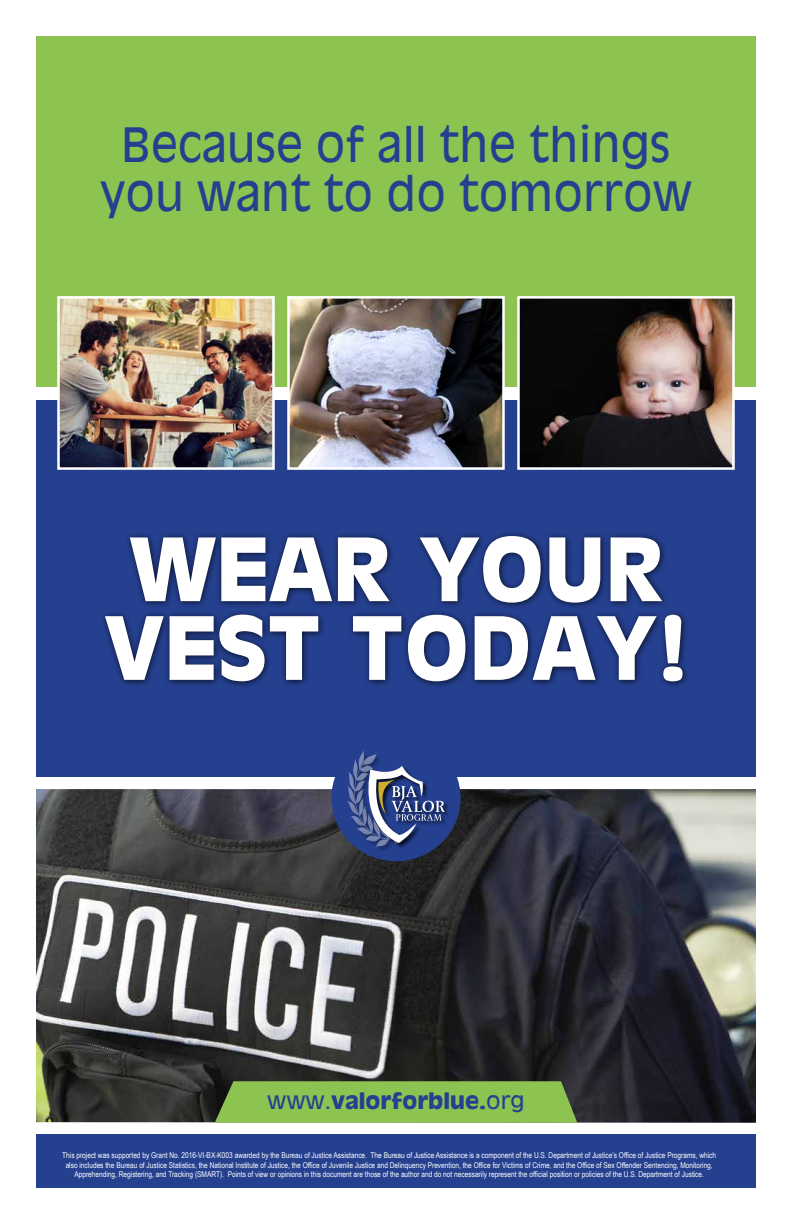
<style>
.page{position:relative;width:792px;height:1224px;background:#fff}
.page>*{position:absolute;margin:0;border:0;box-sizing:border-box;transform-origin:0 0}
.t1{font:700 85px/78.7px "Antique Olive";color:#fff}
.t2{font:46.2px/48.8px "Antique Olive";color:#25408f;text-align:center;scale:.94 1}
.t3{font:700 21.2px "Antique Olive";color:#25408f}
.t4{font:8px/9.6px "Arial Narrow";color:#fff;text-align:center}
.s1{font-weight:400}
</style>
<div class="page">
<div style="left:36px;top:400px;width:720px;height:376px;background:#25408f"></div>
<div style="left:36px;top:36px;width:720px;height:351px;background:#8dc451"></div>
<img style="left:36px;top:789px;width:720px;height:334px">
<div style="left:36px;top:1134px;width:720px;height:54px;background:#25408f"></div>
<svg style="left:215px;top:1081px;width:362px;height:42px;background:#87bb4e"></svg>
<div style="left:331px;top:735px;width:130px;height:126px;background:#25408f;border-radius:50%"></div>
<div style="left:348px;top:751px;width:102px;height:101px;background:#000;opacity:.75"></div>
<svg style="left:347px;top:751px;width:98px;height:96px"></svg>
<div style="left:100px;top:530px;width:590px;height:159px;background:#000;opacity:.75"></div>
<img style="left:60px;top:299px;width:212px;height:168px">
<div style="left:57px;top:296px;width:218px;height:174px;border:2px solid #fff"></div>
<img style="left:290px;top:299px;width:212px;height:168px">
<div style="left:287px;top:296px;width:218px;height:174px;border:2px solid #fff"></div>
<img style="left:520px;top:299px;width:212px;height:168px">
<div style="left:517px;top:296px;width:218px;height:174px;border:2px solid #fff"></div>
<h2 class="t2" style="left:100px;top:120px;width:632px">Because of all the things you want to do tomorrow</h2>
<h1 class="t1" style="left:104px;top:528px;width:586px">WEAR YOUR<br>VEST TODAY!</h1>
<h3 class="t3" style="left:267px;top:1087px;width:259px"><span class="s1">www.</span>valorforblue.<span class="s1">org</span></h3>
<p class="t4" style="left:62px;top:1150px;width:656px">This project was supported by Grant No. 2016-VI-BX-K003 awarded by the Bureau of Justice Assistance. The Bureau of Justice Assistance is a component of the U.S. Department of Justice’s Office of Justice Programs, which also includes the Bureau of Justice Statistics, the National Institute of Justice, the Office of Juvenile Justice and Delinquency Prevention, the Office for Victims of Crime, and the Office of Sex Offender Sentencing, Monitoring,<br>Apprehending, Registering, and Tracking (SMART). Points of view or opinions in this document are those of the author and do not necessarily represent the official position or policies of the U.S. Department of Justice.</p>
</div>
